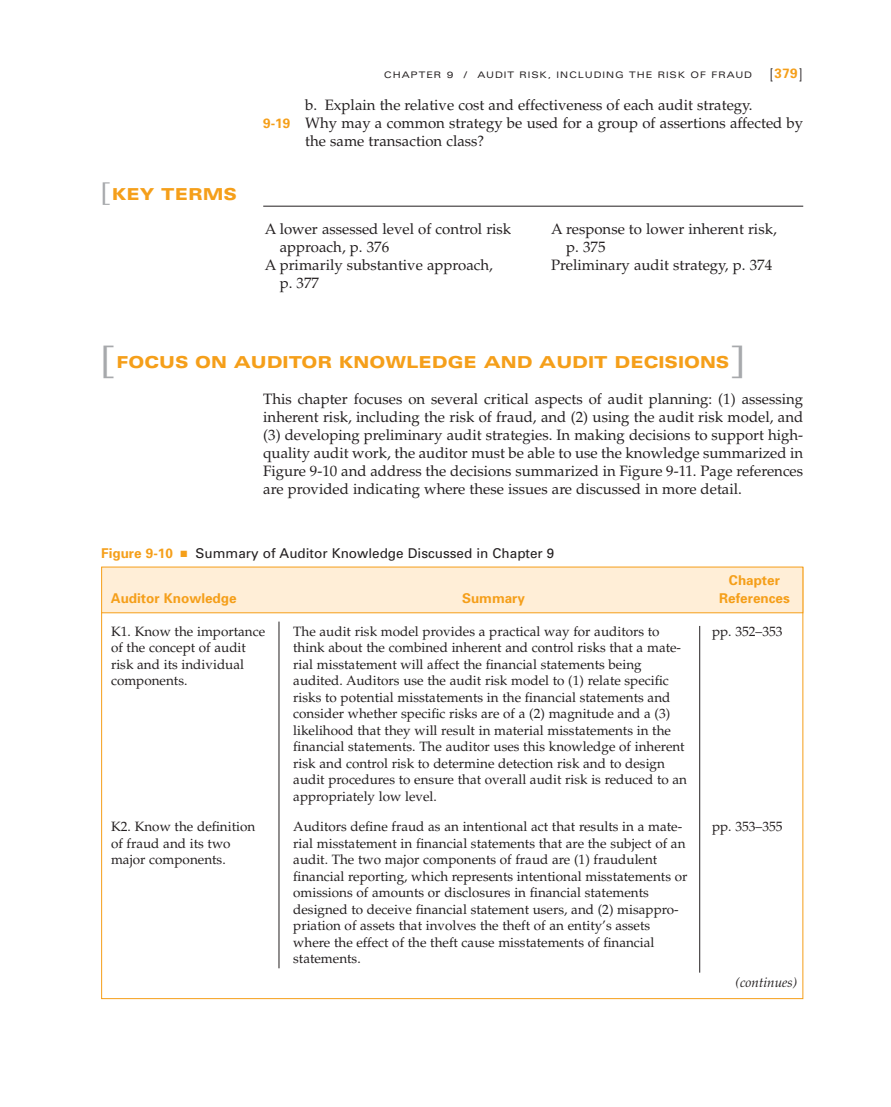
<style>
.page{position:relative;width:891px;height:1107px;background:#fff}
.page>*{position:absolute;margin:0;border:0;box-sizing:border-box;transform-origin:0 0}
.t1{font:39px "Copperplate Thirty Two AB";color:#a7a9ac}
.t2{font:900 expanded 16.5px "Univers";color:#f59f1a}
.t3{font:15px/18px "Palatino";color:#231f20;text-align:justify}
.t4{font:13.5px/16.5px "Palatino";color:#231f20}
.t5{font:13.5px "Univers";color:#231f20}
.t6{font:700 13.5px "Univers";color:#f59f1a}
.t7{font:italic 13.5px "Palatino";color:#231f20}
.t8{font:expanded 9px "Univers";letter-spacing:.1em;color:#231f20}
.s1{font-family:"Modula";font-weight:400;font-size:21px;color:#231f20}
.s2{font-family:"Copperplate Thirty Two AB";font-weight:400;font-stretch:normal;font-size:27px;color:#a7a9ac}
.s3{font-family:"Univers";font-weight:700;font-size:13.5px;color:#f59f1a}
.s4{font-weight:700;color:#f59f1a}
.s5{color:#f59f1a}
</style>
<div class="page">
<hr style="left:263px;top:206px;width:540px;height:1px;background:#231f20">
<div style="left:102px;top:567px;width:701px;height:46px;background:#ffeed7"></div>
<div style="left:101px;top:567px;width:702px;height:46px;border:1px solid #f59f1a"></div>
<hr style="left:279px;top:622px;width:1px;height:346px;background:#231f20">
<hr style="left:699px;top:626px;width:1px;height:347px;background:#231f20">
<p class="t8" style="left:384px;top:72px;width:370px">CHAPTER 9 / AUDIT RISK, INCLUDING THE RISK OF FRAUD</p>
<p class="t6" style="left:769px;top:69px;width:36px"><span class="s1">[</span>379<span class="s1">]</span></p>
<p class="t2" style="left:101px;top:188px;width:137px"><span class="s2">[</span>KEY TERMS</p>
<p class="t3" style="left:305px;top:98px;width:449px">b. Explain the relative cost and effectiveness of each audit strategy.</p>
<p class="t3" style="left:263px;top:116px;width:542px"><span class="s3">9-19</span> Why may a common strategy be used for a group of assertions affected by</p>
<p class="t3" style="left:305px;top:134px;width:181px">the same transaction class?</p>
<p class="t3" style="left:265px;top:221px;width:248px">A lower assessed level of control risk</p>
<p class="t3" style="left:280px;top:239px;width:111px">approach, p. 376</p>
<p class="t3" style="left:265px;top:257px;width:230px">A primarily substantive approach,</p>
<p class="t3" style="left:280px;top:275px;width:41px">p. 377</p>
<p class="t3" style="left:551px;top:221px;width:227px">A response to lower inherent risk,</p>
<p class="t3" style="left:566px;top:239px;width:41px">p. 375</p>
<p class="t3" style="left:551px;top:257px;width:222px">Preliminary audit strategy, p. 374</p>
<h1 class="t1" style="left:101px;top:338px;width:17px">[</h1>
<p class="t2" style="left:116px;top:356px;width:614px">FOCUS ON AUDITOR KNOWLEDGE AND AUDIT DECISIONS</p>
<h1 class="t1" style="left:729px;top:338px;width:17px">]</h1>
<p class="t3" style="left:263px;top:392px;width:542px">This chapter focuses on several critical aspects of audit planning: (1) assessing inherent risk, including the risk of fraud, and (2) using the audit risk model, and (3) developing preliminary audit strategies. In making decisions to support high&shy;quality audit work, the auditor must be able to use the knowledge summarized in Figure 9-10 and address the decisions summarized in Figure 9-11. Page references are provided indicating where these issues are discussed in more detail.</p>
<p class="t5" style="left:101px;top:548px;width:455px"><span class="s4">Figure 9-10</span> <span class="s5">■</span> Summary of Auditor Knowledge Discussed in Chapter 9</p>
<p class="t6" style="left:729px;top:576px;width:53px">Chapter</p>
<p class="t6" style="left:111px;top:594px;width:127px">Auditor Knowledge</p>
<p class="t6" style="left:462px;top:594px;width:64px">Summary</p>
<p class="t6" style="left:719px;top:594px;width:72px">References</p>
<p class="t4" style="left:111px;top:625px;width:156px">K1. Know the importance of the concept of audit risk and its individual components.</p>
<p class="t4" style="left:293px;top:625px;width:395px">The audit risk model provides a practical way for auditors to think about the combined inherent and control risks that a mate&shy;rial misstatement will affect the financial statements being audited. Auditors use the audit risk model to (1) relate specific risks to potential misstatements in the financial statements and consider whether specific risks are of a (2) magnitude and a (3) likelihood that they will result in material misstatements in the financial statements. The auditor uses this knowledge of inherent risk and control risk to determine detection risk and to design audit procedures to ensure that overall audit risk is reduced to an appropriately low level.</p>
<p class="t4" style="left:712px;top:625px;width:72px">pp. 352–353</p>
<p class="t4" style="left:111px;top:820px;width:146px">K2. Know the definition of fraud and its two major components.</p>
<p class="t4" style="left:293px;top:820px;width:396px">Auditors define fraud as an intentional act that results in a mate&shy;rial misstatement in financial statements that are the subject of an audit. The two major components of fraud are (1) fraudulent financial reporting, which represents intentional misstatements or omissions of amounts or disclosures in financial statements designed to deceive financial statement users, and (2) misappro&shy;priation of assets that involves the theft of an entity’s assets where the effect of the theft cause misstatements of financial statements.</p>
<p class="t4" style="left:712px;top:820px;width:72px">pp. 353–355</p>
<p class="t7" style="left:736px;top:977px;width:63px">(continues)</p>
</div>
